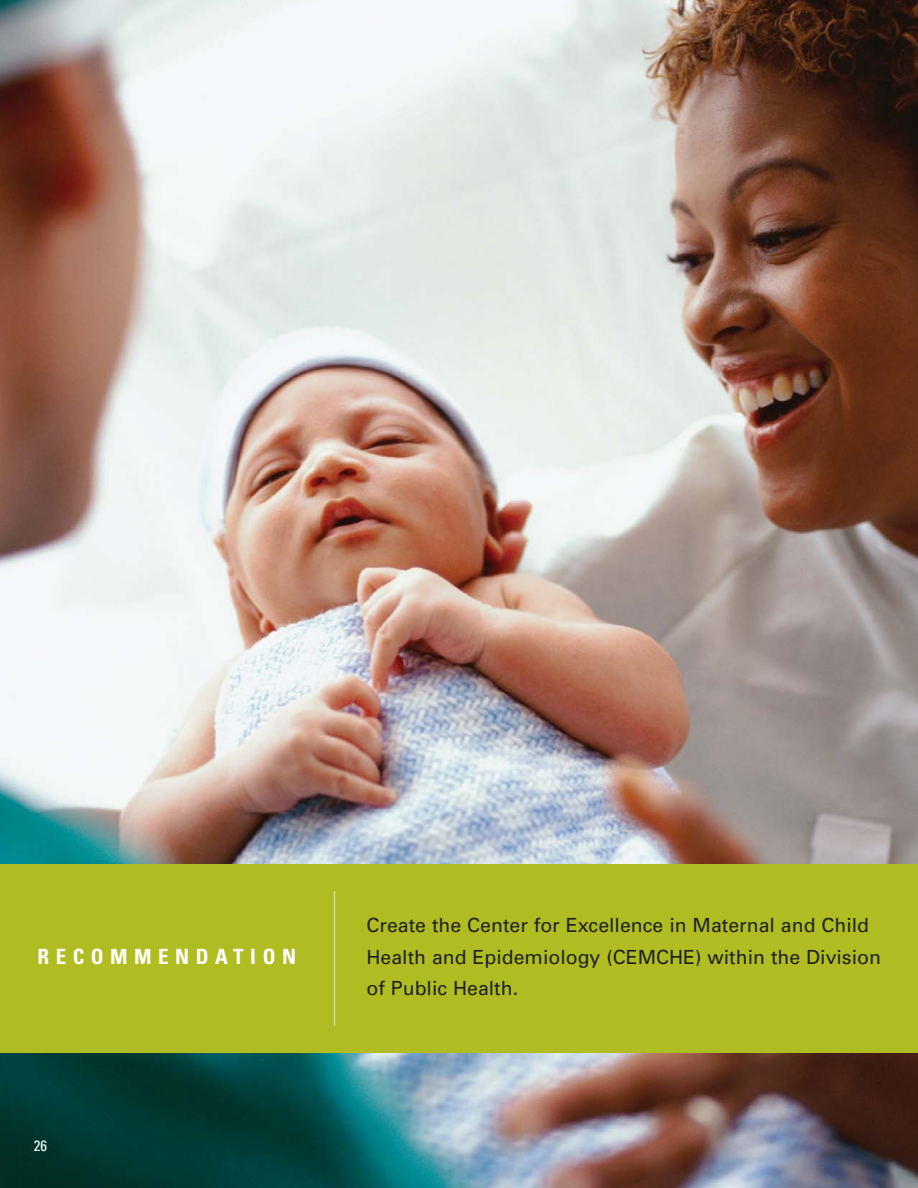
<style>
.page{position:relative;width:918px;height:1188px;background:#fff}
.page>*{position:absolute;margin:0;border:0;box-sizing:border-box;transform-origin:0 0}
.t1{font:700 condensed 21px "Univers";letter-spacing:.31em;color:#fff}
.t2{font:19.5px/31.5px "Univers";color:#231f20}
.t3{font:condensed 15px "Univers";color:#fff}
</style>
<div class="page">
<img style="left:0;top:0;width:918px;height:1188px">
<div style="left:0;top:864px;width:918px;height:189px;background:#afbd22"></div>
<hr style="left:334px;top:891px;width:1px;height:135px;background:#d3d98e">
<p class="t1" style="left:38px;top:949px;width:260px">RECOMMENDATION</p>
<p class="t3" style="left:34px;top:1140px;width:15px">26</p>
<p class="t2" style="left:367px;top:912px;width:516px">Create the Center for Excellence in Maternal and Child<br>Health and Epidemiology (CEMCHE) within the Division of Public Health.</p>
</div>
